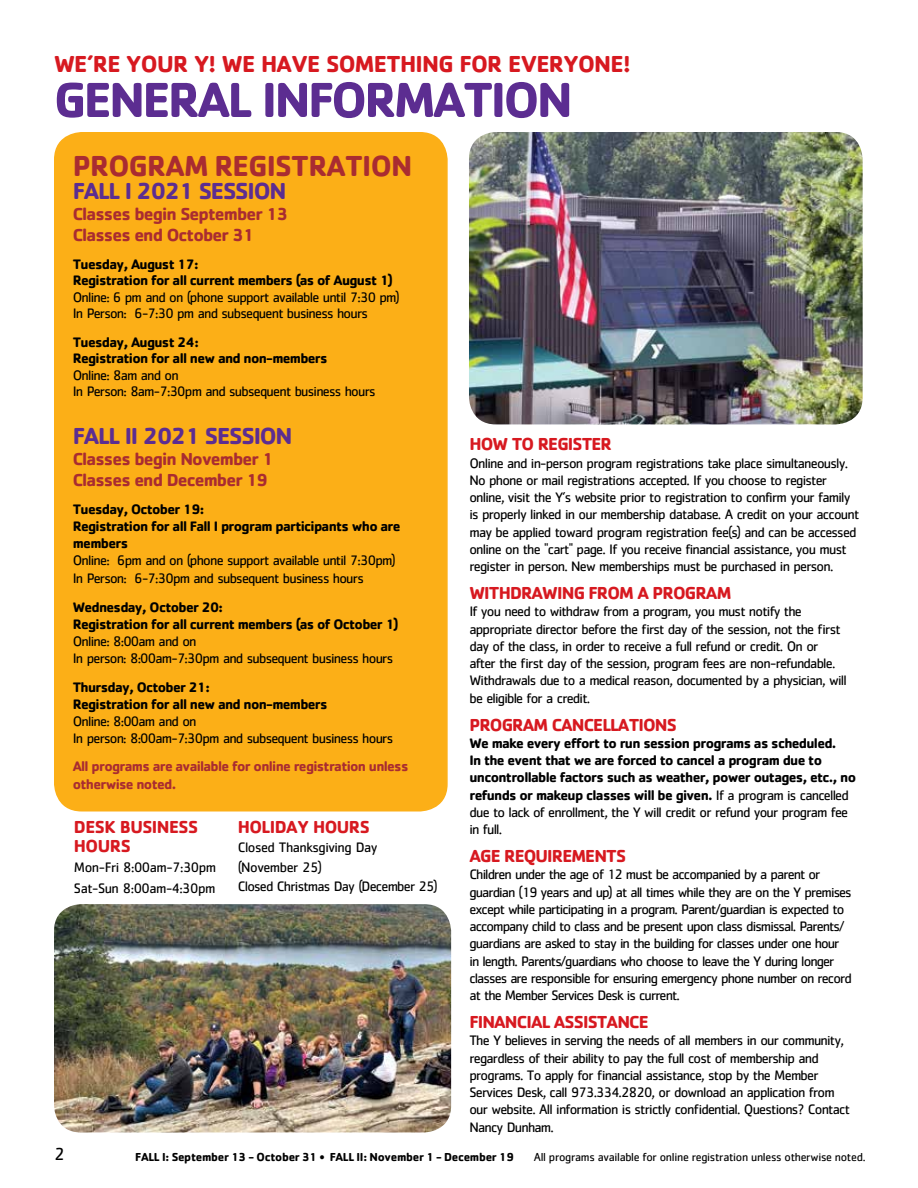
<style>
.page{position:relative;width:918px;height:1188px;background:#fff}
.page>*{position:absolute;margin:0;border:0;box-sizing:border-box;transform-origin:0 0}
.t1{font:700 51px "Cachet Std";letter-spacing:-.055em;color:#5c2d91}
.t2{font:700 30px "Cachet Std";letter-spacing:-.025em;color:#a92c31}
.t3{font:700 24px "Cachet Std";letter-spacing:-.03em;color:#d71920}
.t4{font:700 24px "Cachet Std";letter-spacing:-.05em;color:#5c2d91}
.t5{font:700 18px "Cachet Std";letter-spacing:-.05em;color:#d71920}
.t6{font:700 18px/21px "Cachet Std";letter-spacing:-.05em;color:#a92c31}
.t7{font:700 18px/19.5px "Cachet Std";letter-spacing:-.03em;color:#d71920}
.t8{font:18px "Cachet Std";color:#000}
.t9{font:14.25px/17.2px "Cachet Std";letter-spacing:-.055em;color:#000}
.t10{font:700 14.25px/17.2px "Cachet Std";letter-spacing:-.05em;color:#000}
.t11{font:14.25px/19.5px "Cachet Std";letter-spacing:-.035em;color:#000}
.t12{font:700 14.25px/17.2px "Cachet Std";letter-spacing:-.05em;color:#a92c31}
.t13{font:12px "Cachet Std";letter-spacing:-.025em;color:#000}
.t14{font:700 12px "Cachet Std";letter-spacing:-.025em;color:#000}
.s1{font-weight:400}
</style>
<div class="page">
<div style="left:55px;top:133px;width:392px;height:678px;background:#fcaf17;border-radius:27px"></div>
<div style="left:54px;top:132px;width:394px;height:680px;border:2px solid #fcaf17;border-radius:27px"></div>
<img style="left:469px;top:132px;width:394px;height:292px">
<img style="left:54px;top:904px;width:397px;height:228px">
<h3 class="t3" style="left:54px;top:48px;width:578px">WE’RE YOUR Y! WE HAVE SOMETHING FOR EVERYONE!</h3>
<h1 class="t1" style="left:54px;top:67px;width:520px">GENERAL INFORMATION</h1>
<p class="t8" style="left:54px;top:1143px;width:12px">2</p>
<h2 class="t2" style="left:73px;top:146px;width:341px">PROGRAM REGISTRATION</h2>
<h3 class="t4" style="left:73px;top:176px;width:215px">FALL I 2021 SESSION</h3>
<p class="t6" style="left:73px;top:203px;width:217px">Classes begin September 13<br>Classes end October 31</p>
<p class="t10" style="left:73px;top:255px;width:322px;line-height:16.5px">Tuesday, August 17:<br>Registration for all current members (as of August 1)</p>
<p class="t9" style="left:73px;top:288px;width:329px;line-height:16.5px">Online: 6 pm and on (phone support available until 7:30 pm)<br>In Person: 6-7:30 pm and subsequent business hours</p>
<p class="t10" style="left:73px;top:333px;width:256px;line-height:16.5px">Tuesday, August 24:<br>Registration for all new and non-members</p>
<p class="t9" style="left:73px;top:366px;width:304px;line-height:16.5px">Online: 8am and on<br>In Person: 8am-7:30pm and subsequent business hours</p>
<h3 class="t4" style="left:73px;top:421px;width:221px">FALL II 2021 SESSION</h3>
<p class="t6" style="left:73px;top:448px;width:202px">Classes begin November 1<br>Classes end December 19</p>
<p class="t10" style="left:73px;top:500px;width:329px">Tuesday, October 19:<br>Registration for all Fall I program participants who are members</p>
<p class="t9" style="left:73px;top:552px;width:324px">Online: 6pm and on (phone support available until 7:30pm)<br>In Person: 6-7:30pm and subsequent business hours</p>
<p class="t10" style="left:73px;top:598px;width:327px">Wednesday, October 20:<br>Registration for all current members (as of October 1)</p>
<p class="t9" style="left:73px;top:632px;width:322px">Online: 8:00am and on<br>In person: 8:00am-7:30pm and subsequent business hours</p>
<p class="t10" style="left:73px;top:678px;width:256px">Thursday, October 21:<br>Registration for all new and non-members</p>
<p class="t9" style="left:73px;top:713px;width:322px">Online: 8:00am and on<br>In person: 8:00am-7:30pm and subsequent business hours</p>
<p class="t12" style="left:73px;top:757px;width:337px">All programs are available for online registration unless otherwise noted.</p>
<p class="t7" style="left:74px;top:816px;width:126px">DESK BUSINESS<br>HOURS</p>
<p class="t11" style="left:74px;top:856px;width:144px;line-height:21px">Mon-Fri 8:00am-7:30pm<br>Sat-Sun 8:00am-4:30pm</p>
<p class="t7" style="left:238px;top:816px;width:134px">HOLIDAY HOURS</p>
<p class="t11" style="left:238px;top:838px;width:202px">Closed Thanksgiving Day (November 25)<br>Closed Christmas Day (December 25)</p>
<p class="t5" style="left:469px;top:433px;width:144px">HOW TO REGISTER</p>
<p class="t9" style="left:469px;top:454px;width:391px">Online and in-person program registrations take place simultaneously.<br>No phone or mail registrations accepted. If you choose to register online, visit the Y’s website prior to registration to confirm your family is properly linked in our membership database. A credit on your account may be applied toward program registration fee(s) and can be accessed online on the "cart" page. If you receive financial assistance, you must register in person. New memberships must be purchased in person.</p>
<p class="t5" style="left:469px;top:581px;width:263px">WITHDRAWING FROM A PROGRAM</p>
<p class="t9" style="left:469px;top:603px;width:379px">If you need to withdraw from a program, you must notify the appropriate director before the first day of the session, not the first day of the class, in order to receive a full refund or credit. On or after the first day of the session, program fees are non-refundable.<br>Withdrawals due to a medical reason, documented by a physician, will be eligible for a credit.</p>
<p class="t5" style="left:469px;top:713px;width:209px">PROGRAM CANCELLATIONS</p>
<p class="t10" style="left:469px;top:734px;width:388px">We make every effort to run session programs as scheduled.<br>In the event that we are forced to cancel a program due to uncontrollable factors such as weather, power outages, etc., no refunds or makeup classes will be given. <span class="s1">If a program is cancelled due to lack of enrollment, the Y will credit or refund your program fee in full.</span></p>
<p class="t5" style="left:469px;top:844px;width:158px">AGE REQUIREMENTS</p>
<p class="t9" style="left:469px;top:866px;width:384px">Children under the age of 12 must be accompanied by a parent or guardian (19 years and up) at all times while they are on the Y premises except while participating in a program. Parent/guardian is expected to accompany child to class and be present upon class dismissal. Parents/ guardians are asked to stay in the building for classes under one hour in length. Parents/guardians who choose to leave the Y during longer classes are responsible for ensuring emergency phone number on record at the Member Services Desk is current.</p>
<p class="t5" style="left:469px;top:1010px;width:181px">FINANCIAL ASSISTANCE</p>
<p class="t9" style="left:469px;top:1032px;width:382px">The Y believes in serving the needs of all members in our community, regardless of their ability to pay the full cost of membership and programs. To apply for financial assistance, stop by the Member Services Desk, call 973.334.2820, or download an application from our website. All information is strictly confidential. Questions? Contact Nancy Dunham.</p>
<p class="t14" style="left:135px;top:1149px;width:380px">FALL I: September 13 - October 31 • FALL II: November 1 - December 19</p>
<p class="t13" style="left:534px;top:1150px;width:333px">All programs available for online registration unless otherwise noted.</p>
</div>
